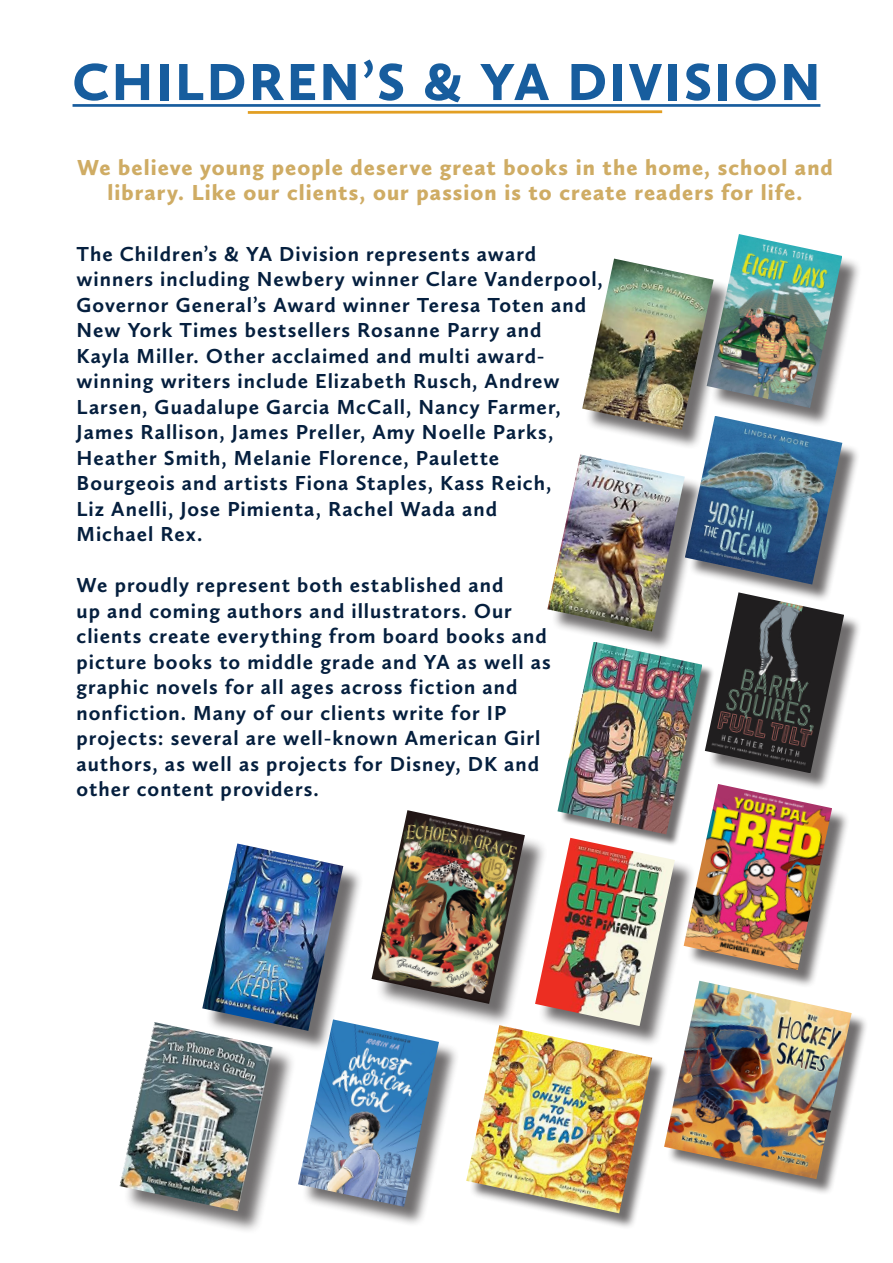
<style>
.page{position:relative;width:893px;height:1263px;background:#fff}
.page>*{position:absolute;margin:0;border:0;box-sizing:border-box;transform-origin:0 0}
.t1{font:900 54px "Calluna Sans";letter-spacing:.05em;color:#175d9e}
.t2{font:900 22.5px/25.5px "Calluna Sans";letter-spacing:.05em;color:#cfac64;text-align:center}
.t3{font:700 21px/25.5px "Calluna Sans";letter-spacing:.045em;color:#051f3e}
</style>
<div class="page">
<hr style="left:73px;top:104px;width:747px;height:3px;background:#175d9e">
<svg style="left:248px;top:110px;width:414px;height:4px"></svg>
<div style="left:560px;top:644px;width:155px;height:203px;background:#231f20;opacity:.65"></div>
<img style="left:557px;top:652px;width:145px;height:182px">
<div style="left:710px;top:237px;width:152px;height:191px;background:#231f20;opacity:.65"></div>
<img style="left:710px;top:234px;width:132px;height:174px">
<div style="left:688px;top:419px;width:172px;height:184px;background:#231f20;opacity:.65"></div>
<img style="left:688px;top:416px;width:154px;height:168px">
<div style="left:585px;top:261px;width:149px;height:188px;background:#231f20;opacity:.65"></div>
<img style="left:582px;top:259px;width:132px;height:171px">
<div style="left:551px;top:458px;width:154px;height:194px;background:#231f20;opacity:.65"></div>
<img style="left:547px;top:454px;width:138px;height:177px">
<div style="left:708px;top:595px;width:154px;height:196px;background:#231f20;opacity:.65"></div>
<img style="left:705px;top:592px;width:139px;height:181px">
<div style="left:667px;top:983px;width:201px;height:213px;background:#231f20;opacity:.65"></div>
<img style="left:669px;top:983px;width:183px;height:196px">
<div style="left:375px;top:814px;width:173px;height:213px;background:#231f20;opacity:.65"></div>
<img style="left:372px;top:810px;width:153px;height:194px">
<div style="left:686px;top:787px;width:164px;height:201px;background:#231f20;opacity:.65"></div>
<img style="left:684px;top:784px;width:148px;height:186px">
<div style="left:301px;top:1023px;width:159px;height:204px;background:#231f20;opacity:.65"></div>
<img style="left:298px;top:1019px;width:141px;height:188px">
<div style="left:538px;top:841px;width:158px;height:206px;background:#231f20;opacity:.65"></div>
<img style="left:535px;top:838px;width:140px;height:188px">
<div style="left:469px;top:1028px;width:200px;height:202px;background:#231f20;opacity:.65"></div>
<img style="left:466px;top:1025px;width:186px;height:188px">
<div style="left:124px;top:1026px;width:172px;height:209px;background:#231f20;opacity:.65"></div>
<img style="left:120px;top:1022px;width:153px;height:189px">
<div style="left:206px;top:847px;width:158px;height:205px;background:#231f20;opacity:.65"></div>
<img style="left:202px;top:843px;width:141px;height:188px">
<h1 class="t1" style="left:73px;top:48px;width:749px">CHILDREN’S &amp; YA DIVISION</h1>
<p class="t2" style="left:77px;top:154px;width:757px">We believe young people deserve great books in the home, school and library. Like our clients, our passion is to create readers for life.</p>
<p class="t3" style="left:77px;top:241px;width:461px">The Children’s &amp; YA Division represents award</p>
<p class="t3" style="left:77px;top:266px;width:528px">winners including Newbery winner Clare Vanderpool,</p>
<p class="t3" style="left:77px;top:292px;width:511px">Governor General’s Award winner Teresa Toten and<br>New York Times bestsellers Rosanne Parry and</p>
<p class="t3" style="left:77px;top:343px;width:470px">Kayla Miller. Other acclaimed and multi award-</p>
<p class="t3" style="left:77px;top:368px;width:486px">winning writers include Elizabeth Rusch, Andrew Larsen, Guadalupe Garcia McCall, Nancy Farmer, James Rallison, James Preller, Amy Noelle Parks, Heather Smith, Melanie Florence, Paulette</p>
<p class="t3" style="left:77px;top:470px;width:476px">Bourgeois and artists Fiona Staples, Kass Reich,</p>
<p class="t3" style="left:77px;top:496px;width:422px">Liz Anelli, Jose Pimienta, Rachel Wada and</p>
<p class="t3" style="left:77px;top:521px;width:127px">Michael Rex.</p>
<p class="t3" style="left:77px;top:572px;width:428px">We proudly represent both established and</p>
<p class="t3" style="left:77px;top:598px;width:437px">up and coming authors and illustrators. Our</p>
<p class="t3" style="left:77px;top:623px;width:472px">clients create everything from board books and</p>
<p class="t3" style="left:77px;top:649px;width:476px">picture books to middle grade and YA as well as graphic novels for all ages across fiction and</p>
<p class="t3" style="left:77px;top:700px;width:431px">nonfiction. Many of our clients write for IP</p>
<p class="t3" style="left:77px;top:725px;width:465px">projects: several are well-known American Girl</p>
<p class="t3" style="left:77px;top:751px;width:464px">authors, as well as projects for Disney, DK and</p>
<p class="t3" style="left:77px;top:776px;width:244px">other content providers.</p>
</div>
